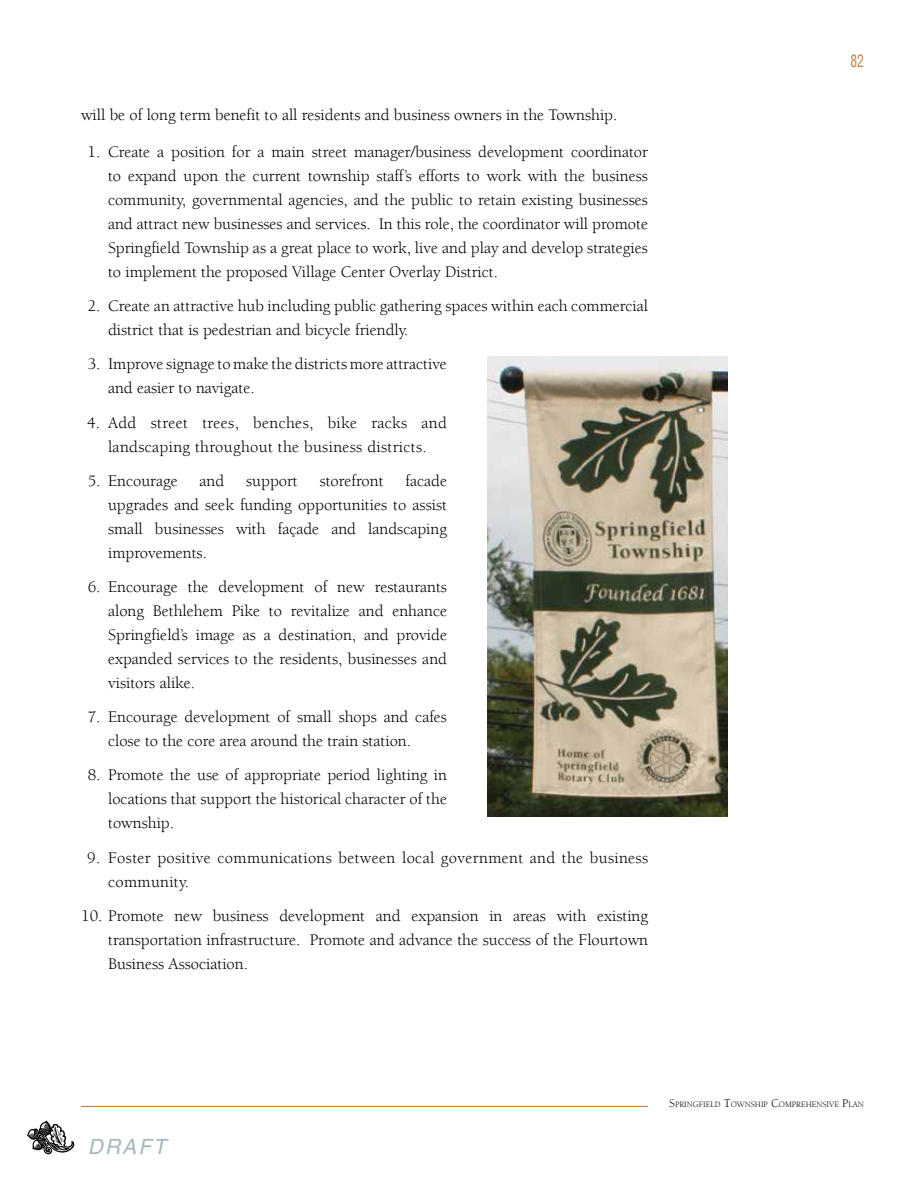
<style>
.page{position:relative;width:918px;height:1188px;background:#fff}
.page>*{position:absolute;margin:0;border:0;box-sizing:border-box;transform-origin:0 0}
.t1{font:italic 21px "Helvetica";letter-spacing:.1em;color:#a6b8bd}
.t2{font:condensed 16.8px "Helvetica";color:#be8549;scale:.8 1}
.t3{font:16.5px/24px "Berkeley Std";color:#000;text-align:justify}
.t4{font:16.5px/24px "Berkeley Std";letter-spacing:.02em;color:#000;text-align:center}
.t5{font:8.4px "Berkeley Std";color:#000}
.s1{font-size:12px}
</style>
<div class="page">
<hr style="left:81px;top:1106px;width:567px;height:1px;background:#be8549">
<svg style="left:27px;top:1120px;width:47px;height:34px"></svg>
<img style="left:487px;top:356px;width:241px;height:460px">
<p class="t3" style="left:81px;top:103px;width:538px">will be of long term benefit to all residents and business owners in the Township.</p>
<p class="t3" style="left:108px;top:140px;width:542px;text-indent:-20px">1. Create a position for a main street manager/business development coordinator to expand upon the current township staff’s efforts to work with the business community, governmental agencies, and the public to retain existing businesses and attract new businesses and services. In this role, the coordinator will promote Springfield Township as a great place to work, live and play and develop strategies to implement the proposed Village Center Overlay District.</p>
<p class="t3" style="left:108px;top:294px;width:541px;text-indent:-20px">2. Create an attractive hub including public gathering spaces within each commercial district that is pedestrian and bicycle friendly.</p>
<p class="t3" style="left:108px;top:353px;width:340px;text-indent:-20px">3. Improve signage to make the districts more attractive and easier to navigate.</p>
<p class="t4" style="left:87px;top:411px;width:361px">4. Add street trees, benches, bike racks and landscaping throughout the business districts.</p>
<p class="t3" style="left:88px;top:469px;width:92px">5. Encourage</p>
<p class="t3" style="left:200px;top:469px;width:26px">and</p>
<p class="t3" style="left:246px;top:469px;width:53px">support</p>
<p class="t3" style="left:320px;top:469px;width:65px">storefront</p>
<p class="t3" style="left:108px;top:469px;width:341px;text-indent:297px">facade upgrades and seek funding opportunities to assist small businesses with façade and landscaping improvements.</p>
<p class="t3" style="left:108px;top:575px;width:340px;text-indent:-20px">6. Encourage the development of new restaurants along Bethlehem Pike to revitalize and enhance Springfield’s image as a destination, and provide expanded services to the residents, businesses and visitors alike.</p>
<p class="t3" style="left:108px;top:705px;width:340px;text-indent:-20px">7. Encourage development of small shops and cafes close to the core area around the train station.</p>
<p class="t3" style="left:108px;top:763px;width:340px;text-indent:-20px">8. Promote the use of appropriate period lighting in locations that support the historical character of the township.</p>
<p class="t4" style="left:108px;top:846px;width:542px;text-align:left;text-indent:-21px">9. Foster positive communications between local government and the business community.</p>
<p class="t3" style="left:108px;top:904px;width:542px;text-indent:-27px">10. Promote new business development and expansion in areas with existing transportation infrastructure. Promote and advance the success of the Flourtown Business Association.</p>
<p class="t2" style="left:850px;top:50px;width:18px">82</p>
<p class="t1" style="left:88px;top:1134px;width:80px">DRAFT</p>
<p class="t5" style="left:669px;top:1100px;width:196px"><span class="s1">S</span>PRINGFIELD <span class="s1">T</span>OWNSHIP <span class="s1">C</span>OMPREHENSIVE <span class="s1">P</span>LAN</p>
</div>
